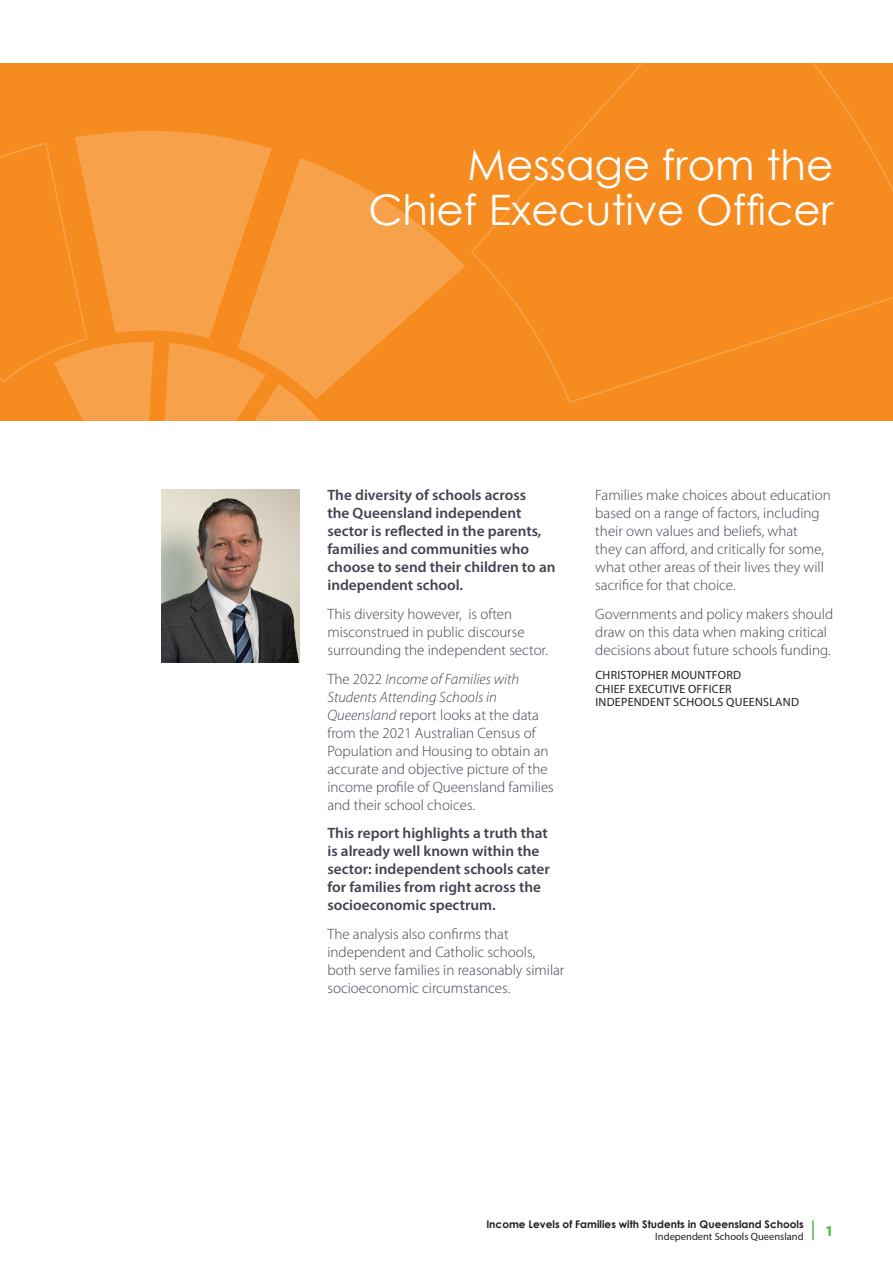
<style>
.page{position:relative;width:893px;height:1263px;background:#fff}
.page>*{position:absolute;margin:0;border:0;box-sizing:border-box;transform-origin:0 0}
.Heading_1{font:42px/45px "Century Gothic";color:#fff;text-align:right}
.text{font:300 15px/18px "Myriad Pro";color:#424351}
.text-2{font:600 15px/18px "Myriad Pro";color:#424351}
.t1{font:700 15px "Myriad Pro";color:#51b948}
.table_caps_head{font:12px/13.5px "Myriad Pro";letter-spacing:.02em;color:#231f20}
.t2{font:700 10.5px "Century Gothic";color:#231f20}
.t3{font:10.5px "Myriad Pro";color:#231f20}
.s1{font-style:italic}
</style>
<div class="page">
<hr style="left:812px;top:1220px;width:2px;height:20px;background:#51b948">
<div style="left:0;top:64px;width:893px;height:357px;background:#f68c1f"></div>
<svg style="left:0;top:131px;width:320px;height:290px"></svg>
<svg style="left:238px;top:158px;width:227px;height:241px;fill:#f7a24a"></svg>
<svg style="left:471px;top:64px;width:422px;height:339px"></svg>
<img style="left:162px;top:489px;width:137px;height:173px">
<p class="Heading_1" style="left:368px;top:142px;width:467px">Message from the<br>Chief Executive Officer</p>
<p class="text-2" style="left:327px;top:486px;width:230px">The diversity of schools across<br>the Queensland independent sector is reflected in the parents, families and communities who choose to send their children to an independent school.</p>
<p class="text" style="left:327px;top:605px;width:222px">This diversity however, is often misconstrued in public discourse surrounding the independent sector.</p>
<p class="text" style="left:327px;top:669px;width:228px">The 2022 <span class="s1">Income of Families with Students Attending Schools in Queensland</span> report looks at the data from the 2021 Australian Census of Population and Housing to obtain an accurate and objective picture of the income profile of Queensland families and their school choices.</p>
<p class="text-2" style="left:327px;top:824px;width:224px">This report highlights a truth that is already well known within the sector: independent schools cater for families from right across the socioeconomic spectrum.</p>
<p class="text" style="left:327px;top:925px;width:238px">The analysis also confirms that independent and Catholic schools, both serve families in reasonably similar socioeconomic circumstances.</p>
<p class="text" style="left:595px;top:486px;width:237px">Families make choices about education based on a range of factors, including their own values and beliefs, what<br>they can afford, and critically for some, what other areas of their lives they will sacrifice for that choice.</p>
<p class="text" style="left:595px;top:605px;width:239px">Governments and policy makers should draw on this data when making critical decisions about future schools funding.</p>
<p class="table_caps_head" style="left:595px;top:668px;width:205px">CHRISTOPHER MOUNTFORD<br>CHIEF EXECUTIVE OFFICER<br>INDEPENDENT SCHOOLS QUEENSLAND</p>
<p class="t2" style="left:486px;top:1216px;width:319px">Income Levels of Families with Students in Queensland Schools</p>
<p class="t3" style="left:655px;top:1230px;width:150px">Independent Schools Queensland</p>
<p class="t1" style="left:825px;top:1221px;width:10px">1</p>
</div>
